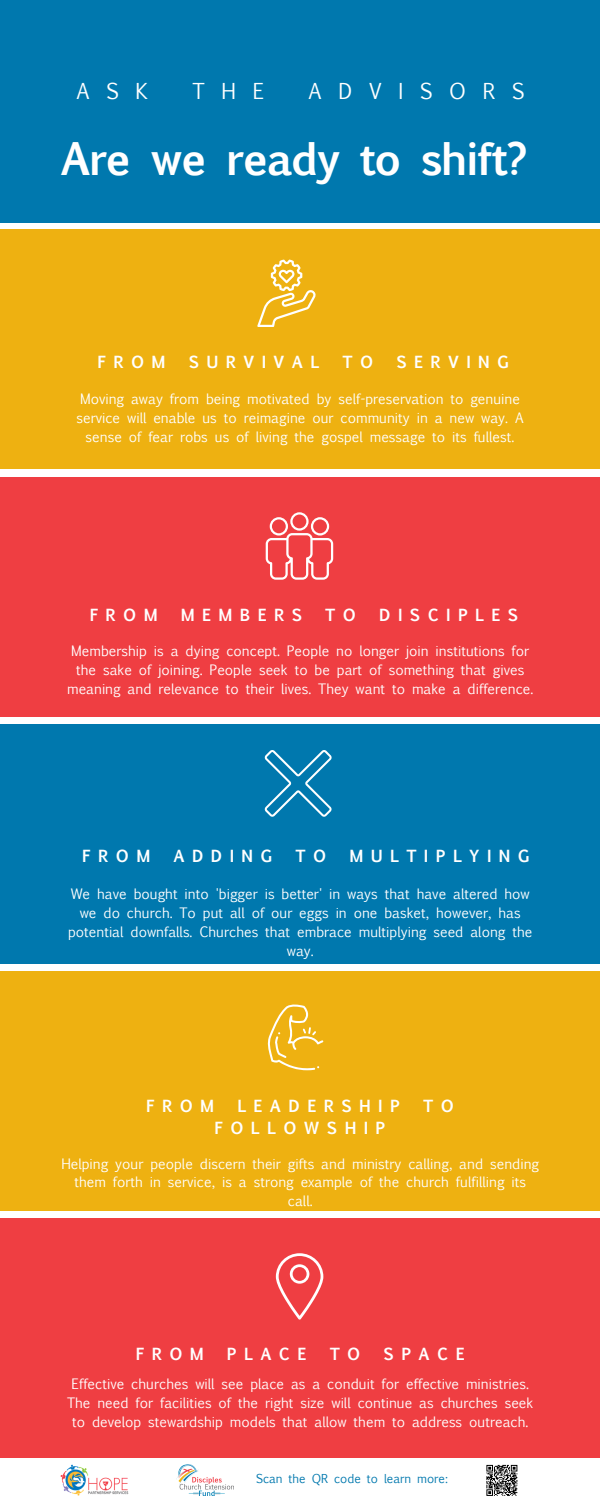
<style>
.page{position:relative;width:600px;height:1500px;background:#fff}
.page>*{position:absolute;margin:0;border:0;box-sizing:border-box;transform-origin:0 0}
.t1{font:700 43px "Euphemia UCAS";letter-spacing:-.04em;color:#fff}
.t2{font:21px "Euphemia UCAS";letter-spacing:.8em;color:#fff}
.t3{font:700 16px "Euphemia UCAS";letter-spacing:.46em;color:#fff}
.t4{font:13.8px/18.8px "Euphemia UCAS";color:#fff;text-align:center}
.t5{font:11.8px "Euphemia UCAS";color:#0078ae}
</style>
<div class="page">
<div style="left:0;top:230px;width:600px;height:240px;background:#eeb111"></div>
<div style="left:0;top:477px;width:600px;height:239px;background:#ef3e42"></div>
<div style="left:0;top:724px;width:600px;height:240px;background:#0078ae"></div>
<div style="left:0;top:971px;width:600px;height:239px;background:#eeb111"></div>
<div style="left:0;top:1218px;width:600px;height:240px;background:#ef3e42"></div>
<div style="left:0;top:0;width:600px;height:222px;background:#0078ae"></div>
<svg style="left:486px;top:1465px;width:31px;height:31px"></svg>
<svg style="left:257px;top:260px;width:59px;height:67px"></svg>
<svg style="left:266px;top:512px;width:67px;height:68px"></svg>
<svg style="left:264px;top:750px;width:68px;height:67px"></svg>
<svg style="left:276px;top:1253px;width:47px;height:67px"></svg>
<svg style="left:267px;top:1004px;width:56px;height:66px"></svg>
<img style="left:61px;top:1465px;width:68px;height:31px">
<img style="left:176px;top:1465px;width:57px;height:31px">
<h2 class="t2" style="left:76px;top:76px;width:73px">ASK</h2>
<h2 class="t2" style="left:192px;top:76px;width:73px">THE</h2>
<h2 class="t2" style="left:308px;top:76px;width:218px">ADVISORS</h2>
<h1 class="t1" style="left:60px;top:128px;width:469px">Are we ready to shift?</h1>
<p class="t3" style="left:98px;top:350px;width:70px">FROM</p>
<p class="t3" style="left:189px;top:350px;width:132px">SURVIVAL</p>
<p class="t3" style="left:342px;top:350px;width:32px">T O</p>
<p class="t3" style="left:396px;top:350px;width:114px">SERVING</p>
<p class="t4" style="left:76px;top:389px;width:449px">Moving away from being motivated by self-preservation to genuine service will enable us to reimagine our community in a new way. A sense of fear robs us of living the gospel message to its fullest.</p>
<p class="t3" style="left:90px;top:603px;width:70px">FROM</p>
<p class="t3" style="left:181px;top:603px;width:123px">MEMBERS</p>
<p class="t3" style="left:325px;top:603px;width:32px">T O</p>
<p class="t3" style="left:379px;top:603px;width:141px">DISCIPLES</p>
<p class="t4" style="left:67px;top:641px;width:468px">Membership is a dying concept. People no longer join institutions for the sake of joining. People seek to be part of something that gives meaning and relevance to their lives. They want to make a difference.</p>
<p class="t3" style="left:82px;top:844px;width:70px">FROM</p>
<p class="t3" style="left:173px;top:844px;width:100px">ADDING</p>
<p class="t3" style="left:295px;top:844px;width:32px">T O</p>
<p class="t3" style="left:349px;top:844px;width:182px">MULTIPLYING</p>
<p class="t4" style="left:68px;top:884px;width:466px">We have bought into 'bigger is better' in ways that have altered how we do church. To put all of our eggs in one basket, however, has potential downfalls. Churches that embrace multiplying seed along the way.</p>
<p class="t3" style="left:146px;top:1095px;width:70px">FROM</p>
<p class="t3" style="left:237px;top:1095px;width:164px">LEADERSHIP</p>
<p class="t3" style="left:423px;top:1095px;width:32px">T O</p>
<p class="t3" style="left:215px;top:1116px;width:172px">FOLLOWSHIP</p>
<p class="t4" style="left:61px;top:1153px;width:479px">Helping your people discern their gifts and ministry calling, and sending them forth in service, is a strong example of the church fulfilling its call.</p>
<p class="t3" style="left:136px;top:1342px;width:70px">FROM</p>
<p class="t3" style="left:227px;top:1342px;width:81px">PLACE</p>
<p class="t3" style="left:330px;top:1342px;width:32px">T O</p>
<p class="t3" style="left:384px;top:1342px;width:83px">SPACE</p>
<p class="t4" style="left:67px;top:1374px;width:468px">Effective churches will see place as a conduit for effective ministries.<br>The need for facilities of the right size will continue as churches seek to develop stewardship models that allow them to address outreach.</p>
<p class="t5" style="left:256px;top:1470px;width:193px">Scan the QR code to learn more:</p>
</div>
